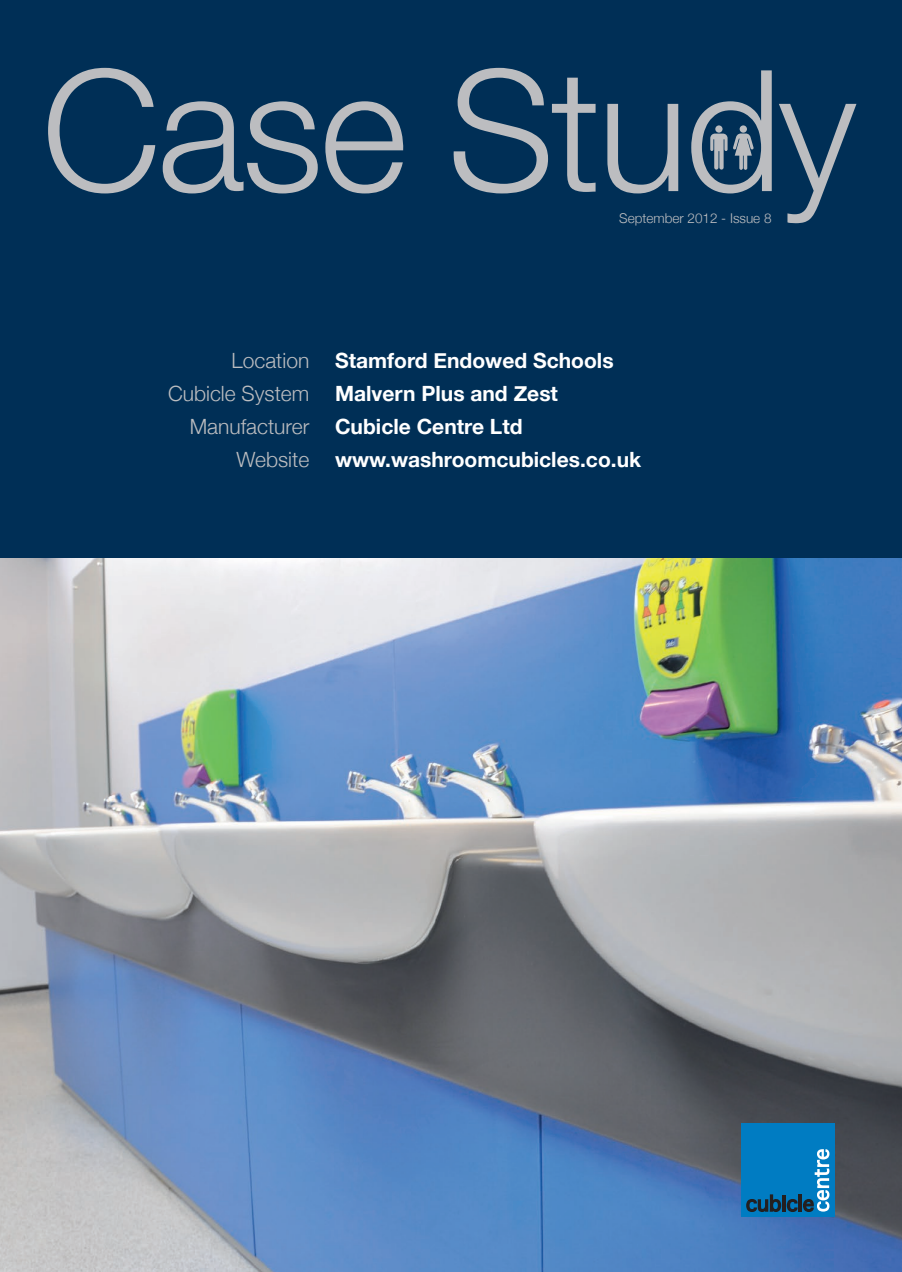
<style>
.page{position:relative;width:902px;height:1272px;background:#fff}
.page>*{position:absolute;margin:0;border:0;box-sizing:border-box;transform-origin:0 0}
.t1{font:700 21px/33px "Helvetica Neue";color:#fff}
.t2{font:300 21px/33px "Helvetica Neue";color:#bcbdc0;text-align:right}
.t3{font:300 13.5px "Helvetica Neue";color:#bcbdc0}
</style>
<div class="page">
<div style="left:0;top:0;width:901px;height:1266px;background:#002f56"></div>
<img style="left:0;top:558px;width:901px;height:713px">
<svg style="left:48px;top:68px;width:107px;height:125px"></svg>
<svg style="left:163px;top:101px;width:155px;height:92px"></svg>
<svg style="left:325px;top:101px;width:78px;height:92px"></svg>
<svg style="left:453px;top:68px;width:142px;height:125px"></svg>
<svg style="left:607px;top:104px;width:71px;height:89px"></svg>
<svg style="left:779px;top:104px;width:77px;height:119px"></svg>
<svg style="left:691px;top:70px;width:80px;height:123px"></svg>
<div style="left:741px;top:1123px;width:93px;height:93px;background:#007cc2"></div>
<svg style="left:746px;top:1149px;width:83px;height:62px"></svg>
<p class="t3" style="left:619px;top:207px;width:154px">September 2012 - Issue 8</p>
<p class="t2" style="left:168px;top:343px;width:143px">Location<br>Cubicle System<br>Manufacturer<br>Website</p>
<p class="t1" style="left:335px;top:343px;width:307px">Stamford Endowed Schools<br>Malvern Plus and Zest<br>Cubicle Centre Ltd www.washroomcubicles.co.uk</p>
</div>
